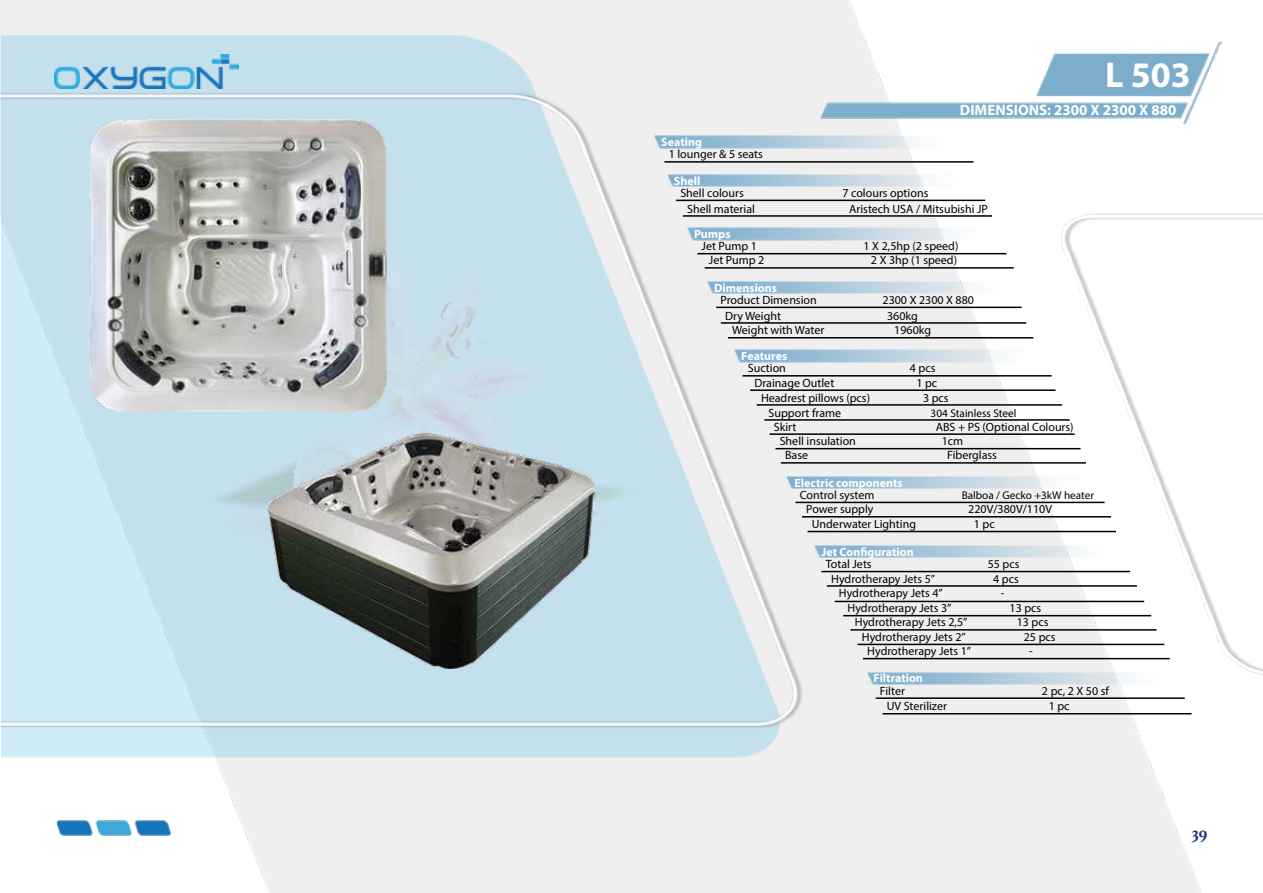
<style>
.page{position:relative;width:1263px;height:893px;background:#fff}
.page>*{position:absolute;margin:0;border:0;box-sizing:border-box;transform-origin:0 0}
.t1{font:700 36px "Myriad Pro";color:#fff}
.t2{font:700 18px "Athelas";color:#283583}
.t3{font:700 15px "Myriad Pro";color:#fff}
.t4{font:12px "Myriad Pro";color:#000}
.t5{font:700 12px "Myriad Pro";color:#fff}
.t6{font:11.25px "Myriad Pro";color:#000}
</style>
<div class="page">
<img style="left:809px;top:0;width:393px;height:893px">
<img style="left:0;top:0;width:809px;height:893px">
<img style="left:54px;top:817px;width:119px;height:22px">
<img style="left:821px;top:41px;width:401px;height:83px">
<img style="left:54px;top:54px;width:184px;height:34px">
<img style="left:655px;top:136px;width:309px;height:12px">
<hr style="left:664px;top:161px;width:309px;height:2px;background:#000">
<img style="left:668px;top:174px;width:309px;height:13px">
<hr style="left:676px;top:200px;width:309px;height:1px;background:#000">
<hr style="left:683px;top:215px;width:309px;height:2px;background:#000">
<img style="left:688px;top:228px;width:309px;height:12px">
<hr style="left:697px;top:253px;width:309px;height:1px;background:#000">
<img style="left:708px;top:281px;width:309px;height:13px">
<hr style="left:716px;top:307px;width:305px;height:1px;background:#000">
<hr style="left:721px;top:322px;width:305px;height:2px;background:#000">
<hr style="left:728px;top:337px;width:305px;height:1px;background:#000">
<img style="left:734px;top:350px;width:309px;height:12px">
<hr style="left:742px;top:375px;width:310px;height:2px;background:#000">
<hr style="left:750px;top:389px;width:305px;height:2px;background:#000">
<hr style="left:757px;top:404px;width:305px;height:2px;background:#000">
<hr style="left:764px;top:419px;width:306px;height:2px;background:#000">
<hr style="left:769px;top:433px;width:305px;height:2px;background:#000">
<hr style="left:775px;top:448px;width:305px;height:1px;background:#000">
<hr style="left:781px;top:462px;width:305px;height:2px;background:#000">
<img style="left:787px;top:476px;width:272px;height:13px">
<hr style="left:795px;top:502px;width:309px;height:1px;background:#000">
<hr style="left:802px;top:516px;width:309px;height:2px;background:#000">
<hr style="left:807px;top:531px;width:309px;height:1px;background:#000">
<img style="left:814px;top:545px;width:245px;height:13px">
<hr style="left:821px;top:571px;width:309px;height:1px;background:#000">
<hr style="left:827px;top:585px;width:310px;height:2px;background:#000">
<hr style="left:835px;top:601px;width:309px;height:1px;background:#000">
<hr style="left:843px;top:615px;width:308px;height:1px;background:#000">
<hr style="left:850px;top:629px;width:307px;height:2px;background:#000">
<hr style="left:857px;top:644px;width:307px;height:1px;background:#000">
<hr style="left:863px;top:658px;width:307px;height:1px;background:#000">
<img style="left:146px;top:230px;width:538px;height:358px">
<img style="left:90px;top:119px;width:297px;height:292px">
<img style="left:268px;top:433px;width:327px;height:235px">
<img style="left:867px;top:672px;width:192px;height:12px">
<hr style="left:876px;top:697px;width:309px;height:2px;background:#000">
<hr style="left:882px;top:713px;width:309px;height:1px;background:#000">
<img style="left:1059px;top:204px;width:204px;height:484px">
<hr style="left:705px;top:267px;width:309px;height:2px;background:#000">
<h1 class="t1" style="left:1105px;top:51px;width:87px">L 503</h1>
<p class="t3" style="left:960px;top:100px;width:218px">DIMENSIONS: 2300 X 2300 X 880</p>
<p class="t5" style="left:661px;top:134px;width:42px">Seating</p>
<p class="t4" style="left:669px;top:147px;width:96px">1 lounger &amp; 5 seats</p>
<p class="t5" style="left:674px;top:173px;width:28px">Shell</p>
<p class="t4" style="left:680px;top:186px;width:65px">Shell colours</p>
<p class="t4" style="left:842px;top:186px;width:88px">7 colours options</p>
<p class="t4" style="left:687px;top:201px;width:69px">Shell material</p>
<p class="t4" style="left:849px;top:201px;width:140px">Aristech USA / Mitsubishi JP</p>
<p class="t5" style="left:694px;top:226px;width:38px">Pumps</p>
<p class="t4" style="left:701px;top:239px;width:57px">Jet Pump 1</p>
<p class="t4" style="left:863px;top:239px;width:96px">1 X 2,5hp (2 speed)</p>
<p class="t5" style="left:714px;top:280px;width:65px">Dimensions</p>
<p class="t4" style="left:720px;top:292px;width:98px">Product Dimension</p>
<p class="t4" style="left:882px;top:292px;width:93px">2300 X 2300 X 880</p>
<p class="t4" style="left:725px;top:308px;width:57px">Dry Weight</p>
<p class="t4" style="left:887px;top:308px;width:32px">360kg</p>
<p class="t4" style="left:732px;top:323px;width:94px">Weight with Water</p>
<p class="t4" style="left:894px;top:323px;width:38px">1960kg</p>
<p class="t5" style="left:741px;top:348px;width:47px">Features</p>
<p class="t4" style="left:748px;top:361px;width:40px">Suction</p>
<p class="t4" style="left:910px;top:361px;width:27px">4 pcs</p>
<p class="t4" style="left:754px;top:375px;width:81px">Drainage Outlet</p>
<p class="t4" style="left:916px;top:375px;width:22px">1 pc</p>
<p class="t4" style="left:761px;top:390px;width:111px">Headrest pillows (pcs)</p>
<p class="t4" style="left:923px;top:390px;width:27px">3 pcs</p>
<p class="t4" style="left:769px;top:405px;width:74px">Support frame</p>
<p class="t6" style="left:931px;top:406px;width:87px">304 Stainless Steel</p>
<p class="t4" style="left:774px;top:419px;width:24px">Skirt</p>
<p class="t4" style="left:936px;top:419px;width:139px">ABS + PS (Optional Colours)</p>
<p class="t4" style="left:780px;top:434px;width:78px">Shell insulation</p>
<p class="t4" style="left:942px;top:434px;width:23px">1cm</p>
<p class="t4" style="left:785px;top:448px;width:25px">Base</p>
<p class="t4" style="left:947px;top:448px;width:51px">Fiberglass</p>
<p class="t5" style="left:794px;top:475px;width:110px">Electric components</p>
<p class="t4" style="left:800px;top:488px;width:76px">Control system</p>
<p class="t6" style="left:962px;top:488px;width:134px">Balboa / Gecko +3kW heater</p>
<p class="t4" style="left:806px;top:502px;width:69px">Power supply</p>
<p class="t4" style="left:968px;top:502px;width:85px">220V/380V/110V</p>
<p class="t4" style="left:812px;top:517px;width:106px">Underwater Lighting</p>
<p class="t4" style="left:974px;top:517px;width:22px">1 pc</p>
<p class="t5" style="left:821px;top:544px;width:94px">Jet Configuration</p>
<p class="t4" style="left:826px;top:557px;width:48px">Total Jets</p>
<p class="t4" style="left:988px;top:557px;width:33px">55 pcs</p>
<p class="t4" style="left:831px;top:571px;width:105px">Hydrotherapy Jets 5”</p>
<p class="t4" style="left:993px;top:571px;width:27px">4 pcs</p>
<p class="t4" style="left:839px;top:586px;width:105px">Hydrotherapy Jets 4”</p>
<p class="t4" style="left:1001px;top:586px;width:5px">-</p>
<p class="t4" style="left:847px;top:601px;width:105px">Hydrotherapy Jets 3”</p>
<p class="t4" style="left:1009px;top:601px;width:33px">13 pcs</p>
<p class="t4" style="left:855px;top:615px;width:114px">Hydrotherapy Jets 2,5”</p>
<p class="t4" style="left:1017px;top:615px;width:33px">13 pcs</p>
<p class="t4" style="left:862px;top:630px;width:105px">Hydrotherapy Jets 2”</p>
<p class="t4" style="left:1024px;top:630px;width:33px">25 pcs</p>
<p class="t4" style="left:867px;top:644px;width:105px">Hydrotherapy Jets 1”</p>
<p class="t4" style="left:1029px;top:644px;width:5px">-</p>
<p class="t4" style="left:709px;top:253px;width:57px">Jet Pump 2</p>
<p class="t4" style="left:871px;top:253px;width:88px">2 X 3hp (1 speed)</p>
<p class="t5" style="left:873px;top:670px;width:51px">Filtration</p>
<p class="t4" style="left:880px;top:683px;width:27px">Filter</p>
<p class="t4" style="left:1042px;top:683px;width:69px">2 pc, 2 X 50 sf</p>
<p class="t4" style="left:887px;top:699px;width:62px">UV Sterilizer</p>
<p class="t4" style="left:1049px;top:699px;width:22px">1 pc</p>
<h2 class="t2" style="left:1191px;top:818px;width:17px">39</h2>
</div>
